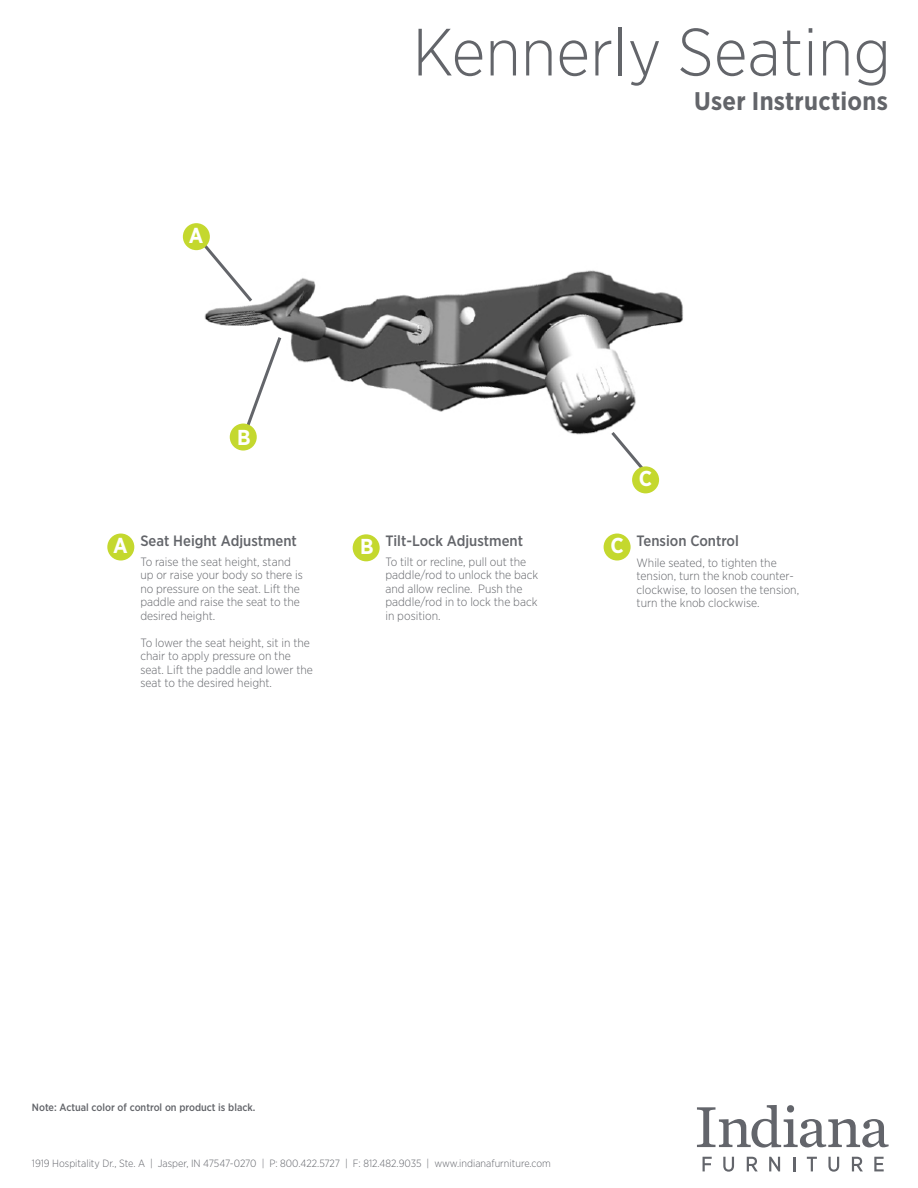
<style>
.page{position:relative;width:918px;height:1188px;background:#fff}
.page>*{position:absolute;margin:0;border:0;box-sizing:border-box;transform-origin:0 0}
.t1{font:300 66.75px "Gotham Narrow";color:#63656a}
.t2{font:700 25.5px "Gotham Narrow";letter-spacing:.01em;color:#63656a}
.t3{font:700 21.6px "Gotham Narrow";color:#fff}
.t4{font:500 15px "Gotham Narrow";color:#63656a}
.t5{font:300 12px/13.5px "Gotham Narrow";color:#63656a}
.t6{font:300 10.5px "Gotham Narrow";color:#63656b}
.t7{font:500 10.5px "Gotham Narrow";color:#63656a}
</style>
<div class="page">
<img style="left:189px;top:223px;width:494px;height:271px">
<svg style="left:195px;top:234px;width:60px;height:71px"></svg>
<svg style="left:608px;top:429px;width:48px;height:55px"></svg>
<svg style="left:241px;top:334px;width:43px;height:104px"></svg>
<div style="left:183px;top:223px;width:27px;height:27px;background:#c4d82e;border-radius:50%"></div>
<div style="left:107px;top:534px;width:27px;height:27px;background:#c4d82e;border-radius:50%"></div>
<div style="left:353px;top:534px;width:27px;height:27px;background:#c4d82e;border-radius:50%"></div>
<div style="left:230px;top:424px;width:27px;height:27px;background:#c4d82e;border-radius:50%"></div>
<div style="left:604px;top:534px;width:27px;height:27px;background:#c4d82e;border-radius:50%"></div>
<div style="left:632px;top:466px;width:27px;height:27px;background:#c4d82e;border-radius:50%"></div>
<svg style="left:697px;top:1105px;width:192px;height:43px"></svg>
<svg style="left:703px;top:1157px;width:9px;height:14px"></svg>
<svg style="left:723px;top:1157px;width:11px;height:15px"></svg>
<svg style="left:747px;top:1157px;width:11px;height:14px"></svg>
<svg style="left:769px;top:1157px;width:11px;height:14px"></svg>
<svg style="left:793px;top:1157px;width:2px;height:14px"></svg>
<svg style="left:807px;top:1157px;width:10px;height:14px"></svg>
<svg style="left:828px;top:1157px;width:11px;height:15px"></svg>
<svg style="left:852px;top:1157px;width:11px;height:14px"></svg>
<svg style="left:874px;top:1157px;width:10px;height:14px"></svg>
<h3 class="t3" style="left:189px;top:222px;width:16px">A</h3>
<h1 class="t1" style="left:413px;top:11px;width:480px">Kennerly Seating</h1>
<h2 class="t2" style="left:694px;top:85px;width:195px">User Instructions</h2>
<h3 class="t3" style="left:237px;top:423px;width:15px">B</h3>
<p class="t4" style="left:140px;top:531px;width:158px">Seat Height Adjustment</p>
<p class="t5" style="left:140px;top:555px;width:164px">To raise the seat height, stand up or raise your body so there is no pressure on the seat. Lift the paddle and raise the seat to the desired height.</p>
<p class="t5" style="left:140px;top:636px;width:174px">To lower the seat height, sit in the chair to apply pressure on the seat. Lift the paddle and lower the seat to the desired height.</p>
<h3 class="t3" style="left:113px;top:532px;width:16px">A</h3>
<h3 class="t3" style="left:360px;top:533px;width:15px">B</h3>
<p class="t4" style="left:385px;top:531px;width:139px">Tilt-Lock Adjustment</p>
<p class="t5" style="left:385px;top:555px;width:154px">To tilt or recline, pull out the paddle/rod to unlock the back and allow recline. Push the paddle/rod in to lock the back in position.</p>
<h3 class="t3" style="left:639px;top:465px;width:15px">C</h3>
<h3 class="t3" style="left:610px;top:532px;width:15px">C</h3>
<p class="t4" style="left:637px;top:532px;width:104px">Tension Control</p>
<p class="t5" style="left:637px;top:555px;width:164px">While seated, to tighten the tension, turn the knob counter&shy;clockwise, to loosen the tension, turn the knob clockwise.</p>
<p class="t7" style="left:32px;top:1100px;width:225px">Note: Actual color of control on product is black.</p>
<p class="t6" style="left:32px;top:1157px;width:520px">1919 Hospitality Dr., Ste. A | Jasper, IN 47547-0270 | P: 800.422.5727 | F: 812.482.9035 | www.indianafurniture.com</p>
</div>
